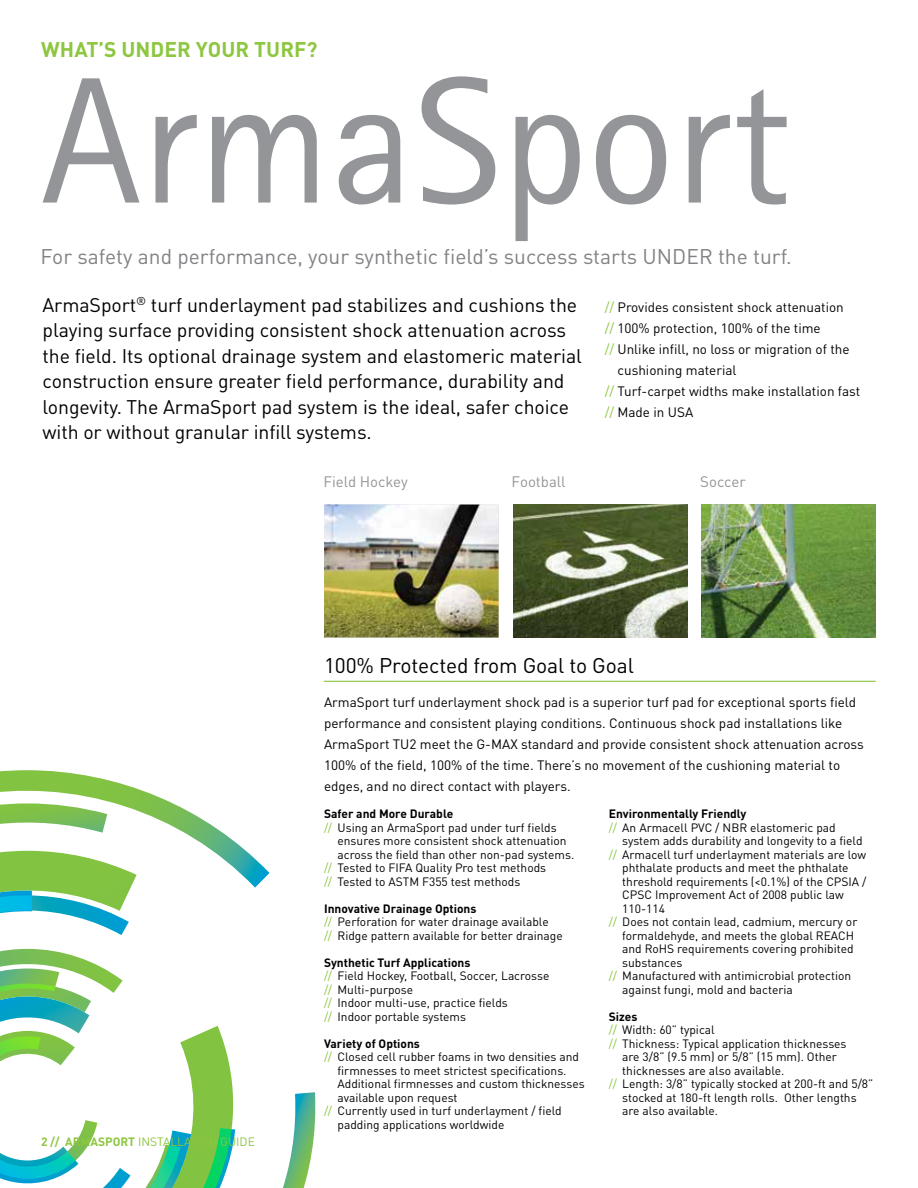
<style>
.page{position:relative;width:918px;height:1188px;background:#fff}
.page>*{position:absolute;margin:0;border:0;box-sizing:border-box;transform-origin:0 0}
.t1{font:180px "Rotis Sans Serif Pro";color:#939598}
.t2{font:21px "DIN Pro";color:#808285}
.t3{font:21px "DIN Pro";letter-spacing:-.005em;color:#000}
.t4{font:700 21px "DIN Pro";letter-spacing:.005em;color:#8dc63f}
.t5{font:19.5px/25.5px "DIN Pro";letter-spacing:-.005em;color:#000}
.t6{font:15px "DIN Pro";letter-spacing:-.005em;color:#939598}
.t7{font:13.5px/21px "DIN Pro";color:#000}
.t8{font:12px/13.5px "DIN Pro";color:#000}
.t9{font:700 12px "DIN Pro";color:#000}
.t10{font:12px "DIN Pro";color:#8dc63f}
.s1{color:#8dc63f}
.s2{font-weight:700}
</style>
<div class="page">
<img style="left:513px;top:505px;width:175px;height:132px">
<img style="left:324px;top:504px;width:175px;height:134px">
<img style="left:701px;top:505px;width:175px;height:132px">
<hr style="left:324px;top:681px;width:552px;height:1px;background:#8dc63f">
<svg style="left:0;top:770px;width:316px;height:418px"></svg>
<h2 class="t4" style="left:41px;top:32px;width:278px">WHAT’S UNDER YOUR TURF?</h2>
<h1 class="t1" style="left:41px;top:36px;width:751px">ArmaSport</h1>
<h2 class="t2" style="left:41px;top:240px;width:753px">For safety and performance, your synthetic field’s success starts UNDER the turf.</h2>
<p class="t5" style="left:43px;top:290px;width:541px">ArmaSport<sup>®</sup> turf underlayment pad stabilizes and cushions the playing surface providing consistent shock attenuation across the field. Its optional drainage system and elastomeric material construction ensure greater field performance, durability and longevity. The ArmaSport pad system is the ideal, safer choice with or without granular infill systems.</p>
<p class="t7" style="left:605px;top:295px;width:240px"><span class="s1">//</span> Provides consistent shock attenuation</p>
<p class="t7" style="left:605px;top:316px;width:217px"><span class="s1">//</span> 100% protection, 100% of the time</p>
<p class="t7" style="left:605px;top:337px;width:246px"><span class="s1">//</span> Unlike infill, no loss or migration of the</p>
<p class="t7" style="left:618px;top:358px;width:121px">cushioning material</p>
<p class="t7" style="left:605px;top:379px;width:257px"><span class="s1">//</span> Turf-carpet widths make installation fast</p>
<p class="t7" style="left:605px;top:400px;width:90px"><span class="s1">//</span> Made in USA</p>
<p class="t6" style="left:323px;top:470px;width:86px">Field Hockey</p>
<p class="t6" style="left:512px;top:470px;width:56px">Football</p>
<p class="t6" style="left:700px;top:470px;width:47px">Soccer</p>
<h2 class="t3" style="left:324px;top:649px;width:311px">100% Protected from Goal to Goal</h2>
<p class="t7" style="left:324px;top:690px;width:541px">ArmaSport turf underlayment shock pad is a superior turf pad for exceptional sports field performance and consistent playing conditions. Continuous shock pad installations like ArmaSport TU2 meet the G-MAX standard and provide consistent shock attenuation across 100% of the field, 100% of the time. There’s no movement of the cushioning material to edges, and no direct contact with players.</p>
<p class="t10" style="left:41px;top:1132px;width:215px"><span class="s2">2 // ARMASPORT</span> INSTALLATION GUIDE</p>
<p class="t9" style="left:324px;top:804px;width:131px">Safer and More Durable</p>
<p class="t8" style="left:324px;top:820px;width:234px"><span class="s1">//</span> Using an ArmaSport pad under turf fields</p>
<p class="t8" style="left:338px;top:833px;width:231px">ensures more consistent shock attenuation</p>
<p class="t8" style="left:338px;top:847px;width:238px">across the field than other non-pad systems.</p>
<p class="t8" style="left:324px;top:860px;width:224px"><span class="s1">//</span> Tested to FIFA Quality Pro test methods</p>
<p class="t8" style="left:324px;top:874px;width:198px"><span class="s1">//</span> Tested to ASTM F355 test methods</p>
<p class="t8" style="left:324px;top:901px;width:240px"><span class="s2">Innovative Drainage Options<br></span><span class="s1">//</span> Perforation for water drainage available<br><span class="s1">//</span> Ridge pattern available for better drainage</p>
<p class="t8" style="left:324px;top:955px;width:227px"><span class="s2">Synthetic Turf Applications<br></span><span class="s1">//</span> Field Hockey, Football, Soccer, Lacrosse <span class="s1">//</span> Multi-purpose<br><span class="s1">//</span> Indoor multi-use, practice fields<br><span class="s1">//</span> Indoor portable systems</p>
<p class="t9" style="left:324px;top:1033px;width:97px">Variety of Options</p>
<p class="t8" style="left:324px;top:1049px;width:257px"><span class="s1">//</span> Closed cell rubber foams in two densities and</p>
<p class="t8" style="left:338px;top:1063px;width:230px">firmnesses to meet strictest specifications.</p>
<p class="t8" style="left:338px;top:1076px;width:249px">Additional firmnesses and custom thicknesses</p>
<p class="t8" style="left:338px;top:1090px;width:121px">available upon request</p>
<p class="t8" style="left:324px;top:1103px;width:239px"><span class="s1">//</span> Currently used in turf underlayment / field</p>
<p class="t8" style="left:338px;top:1117px;width:168px">padding applications worldwide</p>
<p class="t9" style="left:609px;top:804px;width:139px">Environmentally Friendly</p>
<p class="t8" style="left:609px;top:820px;width:229px"><span class="s1">//</span> An Armacell PVC / NBR elastomeric pad</p>
<p class="t8" style="left:622px;top:833px;width:242px">system adds durability and longevity to a field</p>
<p class="t8" style="left:609px;top:847px;width:259px"><span class="s1">//</span> Armacell turf underlayment materials are low</p>
<p class="t8" style="left:622px;top:860px;width:228px">phthalate products and meet the phthalate</p>
<p class="t8" style="left:622px;top:874px;width:246px">threshold requirements (&lt;0.1%) of the CPSIA /</p>
<p class="t8" style="left:622px;top:887px;width:223px">CPSC Improvement Act of 2008 public law</p>
<p class="t8" style="left:622px;top:901px;width:44px">110-114</p>
<p class="t8" style="left:609px;top:914px;width:250px"><span class="s1">//</span> Does not contain lead, cadmium, mercury or</p>
<p class="t8" style="left:622px;top:928px;width:233px">formaldehyde, and meets the global REACH</p>
<p class="t8" style="left:622px;top:941px;width:233px">and RoHS requirements covering prohibited</p>
<p class="t8" style="left:622px;top:955px;width:62px">substances</p>
<p class="t8" style="left:609px;top:968px;width:244px"><span class="s1">//</span> Manufactured with antimicrobial protection</p>
<p class="t8" style="left:622px;top:982px;width:172px">against fungi, mold and bacteria</p>
<p class="t9" style="left:609px;top:1006px;width:30px">Sizes</p>
<p class="t8" style="left:609px;top:1022px;width:107px"><span class="s1">//</span> Width: 60” typical</p>
<p class="t8" style="left:609px;top:1036px;width:239px"><span class="s1">//</span> Thickness: Typical application thicknesses</p>
<p class="t8" style="left:622px;top:1049px;width:216px">are 3/8” (9.5 mm) or 5/8” (15 mm). Other</p>
<p class="t8" style="left:622px;top:1063px;width:164px">thicknesses are also available.</p>
<p class="t8" style="left:609px;top:1076px;width:266px"><span class="s1">//</span> Length: 3/8” typically stocked at 200-ft and 5/8”</p>
<p class="t8" style="left:622px;top:1090px;width:236px">stocked at 180-ft length rolls. Other lengths</p>
<p class="t8" style="left:622px;top:1103px;width:97px">are also available.</p>
</div>
